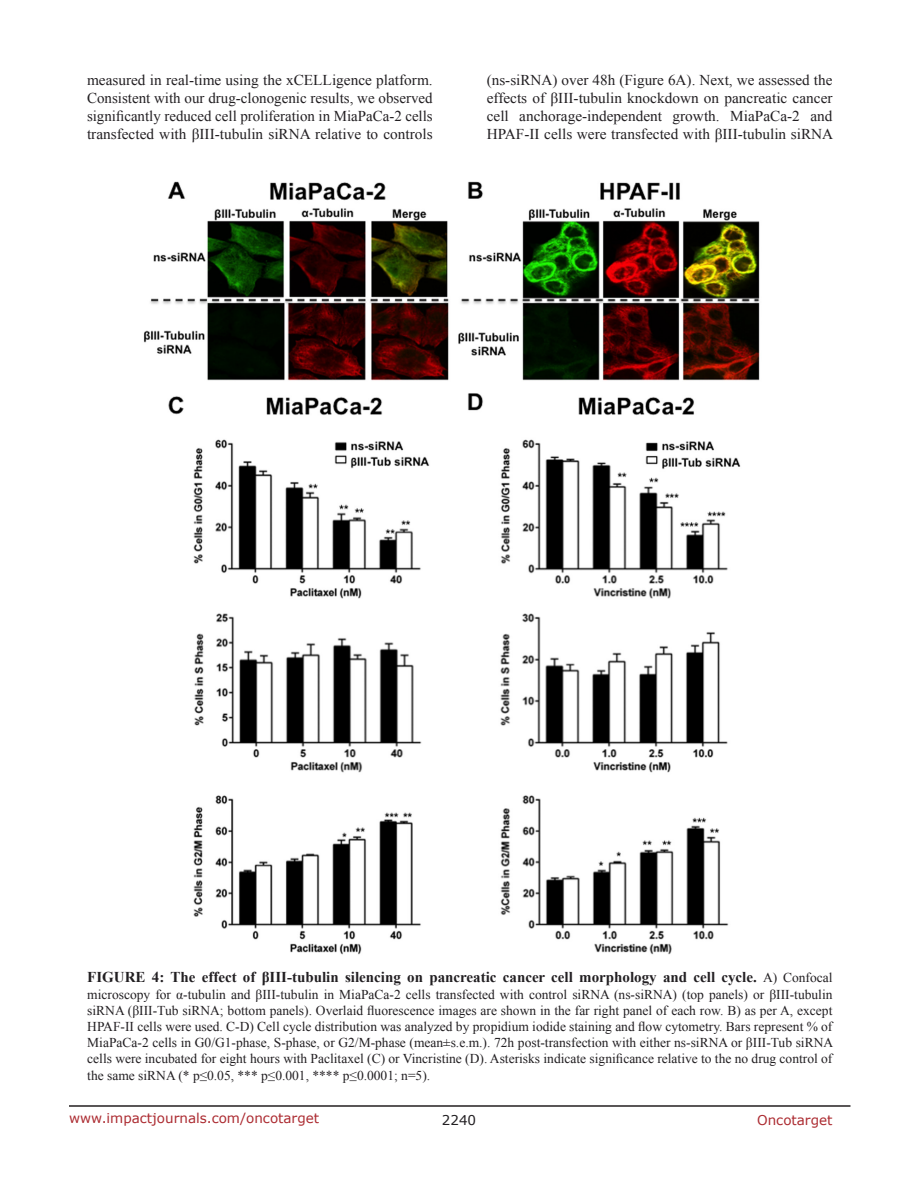
<style>
.page{position:relative;width:918px;height:1188px;background:#fff}
.page>*{position:absolute;margin:0;border:0;box-sizing:border-box;transform-origin:0 0}
.BodyText{font:15px/18px "Times New Roman";color:#221f22;text-align:justify}
.FigureText{font:700 15px "Times New Roman";color:#221f22}
.FigureText-2{font:13.5px/16.2px "Times New Roman";color:#221f22;text-align:justify}
.t1{font:13.5px "Verdana";color:#ac2b31}
.t2{font:13.5px "Verdana";color:#221f22}
.s1{font-weight:400;font-size:13.5px}
</style>
<div class="page">
<hr style="left:69px;top:1105px;width:781px;height:2px;background:#231f20">
<img style="left:143px;top:181px;width:617px;height:774px">
<p class="BodyText" style="left:87px;top:71px;width:347px">measured in real-time using the xCELLigence platform.<br>Consistent with our drug-clonogenic results, we observed significantly reduced cell proliferation in MiaPaCa-2 cells transfected with βIII-tubulin siRNA relative to controls</p>
<p class="BodyText" style="left:487px;top:71px;width:348px">(ns-siRNA) over 48h (Figure 6A). Next, we assessed the effects of βIII-tubulin knockdown on pancreatic cancer cell anchorage-independent growth. MiaPaCa-2 and HPAF-II cells were transfected with βIII-tubulin siRNA</p>
<p class="FigureText" style="left:87px;top:967px;width:747px">FIGURE 4: The effect of βIII-tubulin silencing on pancreatic cancer cell morphology and cell cycle. <span class="s1">A) Confocal</span></p>
<p class="FigureText-2" style="left:87px;top:986px;width:747px">microscopy for α-tubulin and βIII-tubulin in MiaPaCa-2 cells transfected with control siRNA (ns-siRNA) (top panels) or βIII-tubulin siRNA (βIII-Tub siRNA; bottom panels). Overlaid fluorescence images are shown in the far right panel of each row. B) as per A, except HPAF-II cells were used. C-D) Cell cycle distribution was analyzed by propidium iodide staining and flow cytometry. Bars represent % of MiaPaCa-2 cells in G0/G1-phase, S-phase, or G2/M-phase (mean±s.e.m.). 72h post-transfection with either ns-siRNA or βIII-Tub siRNA cells were incubated for eight hours with Paclitaxel (C) or Vincristine (D). Asterisks indicate significance relative to the no drug control of the same siRNA (* p≤0.05, *** p≤0.001, **** p≤0.0001; n=5).</p>
<p class="t1" style="left:69px;top:1109px;width:252px">www.impactjournals.com/oncotarget</p>
<p class="t2" style="left:442px;top:1111px;width:36px">2240</p>
<p class="t1" style="left:757px;top:1111px;width:77px">Oncotarget</p>
</div>
